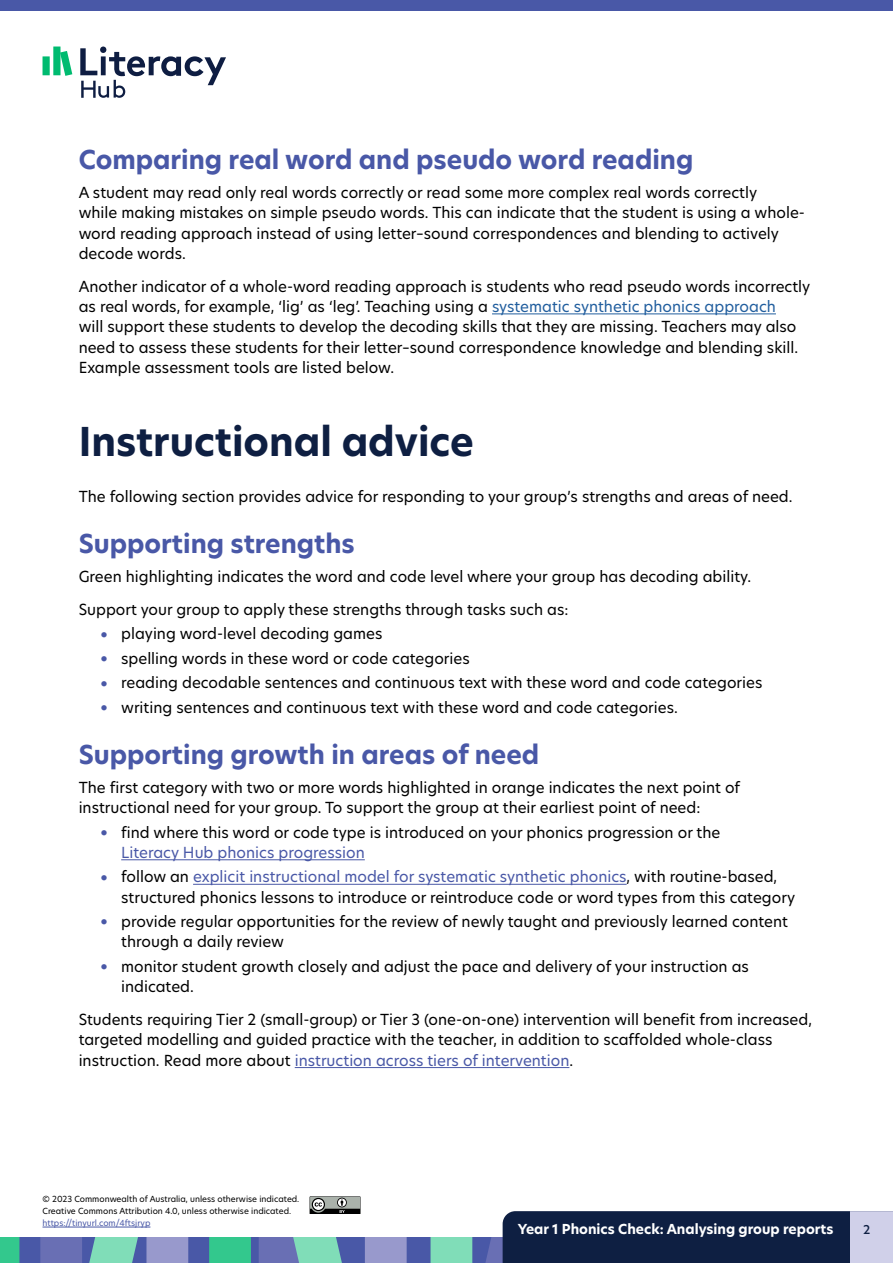
<style>
.page{position:relative;width:893px;height:1263px;background:#fff}
.page>*{position:absolute;margin:0;border:0;box-sizing:border-box;transform-origin:0 0}
.LH_H1_-_Teacher{font:700 39px "New Hero";color:#0e1f42}
.LH_H2___Teacher{font:700 25.5px "New Hero";color:#4958a7}
.LH_Body_-_Teacher{font:15px/20.2px "New Hero";color:#000}
.LH_Body_B4_Bullets___Teacher{font:15px/20.2px "New Hero";color:#000}
.t1{font:700 13.5px "New Hero";color:#fff}
.t2{font:500 12px "New Hero";color:#0e1f42}
.t3{font:8.25px/12px "New Hero";color:#000}
.t4{font:8.25px "New Hero";color:#4958a7}
.s1{color:#215e9e}
.s2{font-size:19.5px;color:#4958a7}
.s3{color:#4958a7}
</style>
<div class="page">
<div style="left:0;top:1237px;width:893px;height:26px;background:#4958a7"></div>
<svg style="left:0;top:1237px;width:19px;height:26px"></svg>
<svg style="left:209px;top:1237px;width:42px;height:26px"></svg>
<svg style="left:40px;top:1237px;width:148px;height:26px;background:#7897b9"></svg>
<svg style="left:259px;top:1237px;width:148px;height:26px"></svg>
<svg style="left:431px;top:1211px;width:419px;height:52px;background:#2b3e5c"></svg>
<div style="left:850px;top:1211px;width:43px;height:52px;background:#d0d0e9"></div>
<div style="left:0;top:0;width:893px;height:11px;background:#4958a7"></div>
<svg style="left:80px;top:47px;width:146px;height:51px"></svg>
<svg style="left:43px;top:47px;width:29px;height:29px"></svg>
<svg style="left:310px;top:1196px;width:51px;height:18px"></svg>
<hr style="left:43px;top:1227px;width:107px;height:1px;background:#4958a7">
<hr style="left:492px;top:313px;width:284px;height:1px;background:#215e9e">
<hr style="left:121px;top:859px;width:244px;height:1px;background:#4958a7">
<hr style="left:193px;top:884px;width:434px;height:1px;background:#4958a7">
<hr style="left:295px;top:1067px;width:274px;height:1px;background:#4958a7">
<p class="LH_H2___Teacher" style="left:79px;top:142px;width:616px">Comparing real word and pseudo word reading</p>
<p class="LH_Body_-_Teacher" style="left:79px;top:182px;width:728px">A student may read only real words correctly or read some more complex real words correctly<br>while making mistakes on simple pseudo words. This can indicate that the student is using a whole&shy;word reading approach instead of using letter–sound correspondences and blending to actively decode words.</p>
<p class="LH_Body_-_Teacher" style="left:79px;top:276px;width:733px">Another indicator of a whole-word reading approach is students who read pseudo words incorrectly as real words, for example, ‘lig’ as ‘leg’. Teaching using a <span class="s1">systematic synthetic phonics approach<br></span>will support these students to develop the decoding skills that they are missing. Teachers may also need to assess these students for their letter–sound correspondence knowledge and blending skill.<br>Example assessment tools are listed below.</p>
<h1 class="LH_H1_-_Teacher" style="left:79px;top:415px;width:397px">Instructional advice</h1>
<p class="LH_Body_-_Teacher" style="left:79px;top:486px;width:715px">The following section provides advice for responding to your group’s strengths and areas of need.</p>
<p class="LH_H2___Teacher" style="left:79px;top:526px;width:278px">Supporting strengths</p>
<p class="LH_Body_-_Teacher" style="left:79px;top:566px;width:674px">Green highlighting indicates the word and code level where your group has decoding ability.</p>
<p class="LH_Body_B4_Bullets___Teacher" style="left:79px;top:599px;width:491px">Support your group to apply these strengths through tasks such as:</p>
<p class="LH_Body_-_Teacher" style="left:100px;top:623px;width:284px"><span class="s2">•</span> playing word-level decoding games</p>
<p class="LH_Body_-_Teacher" style="left:100px;top:648px;width:371px"><span class="s2">•</span> spelling words in these word or code categories</p>
<p class="LH_Body_-_Teacher" style="left:100px;top:672px;width:664px"><span class="s2">•</span> reading decodable sentences and continuous text with these word and code categories</p>
<p class="LH_Body_-_Teacher" style="left:100px;top:697px;width:579px"><span class="s2">•</span> writing sentences and continuous text with these word and code categories.</p>
<p class="LH_H2___Teacher" style="left:79px;top:737px;width:462px">Supporting growth in areas of need</p>
<p class="LH_Body_B4_Bullets___Teacher" style="left:79px;top:777px;width:663px">The first category with two or more words highlighted in orange indicates the next point of instructional need for your group. To support the group at their earliest point of need:</p>
<p class="LH_Body_-_Teacher" style="left:121px;top:822px;width:601px;text-indent:-21px"><span class="s2">•</span> find where this word or code type is introduced on your phonics progression or the<br><span class="s3">Literacy Hub phonics progression</span></p>
<p class="LH_Body_-_Teacher" style="left:121px;top:866px;width:675px;text-indent:-21px"><span class="s2">•</span> follow an <span class="s3">explicit instructional model for systematic synthetic phonics</span>, with routine-based, structured phonics lessons to introduce or reintroduce code or word types from this category</p>
<p class="LH_Body_-_Teacher" style="left:121px;top:911px;width:668px;text-indent:-21px"><span class="s2">•</span> provide regular opportunities for the review of newly taught and previously learned content through a daily review</p>
<p class="LH_Body_-_Teacher" style="left:121px;top:956px;width:629px;text-indent:-21px"><span class="s2">•</span> monitor student growth closely and adjust the pace and delivery of your instruction as indicated.</p>
<p class="LH_Body_-_Teacher" style="left:79px;top:1009px;width:735px">Students requiring Tier 2 (small-group) or Tier 3 (one-on-one) intervention will benefit from increased, targeted modelling and guided practice with the teacher, in addition to scaffolded whole-class instruction. Read more about <span class="s3">instruction across tiers of intervention</span>.</p>
<p class="t3" style="left:43px;top:1193px;width:258px">© 2023 Commonwealth of Australia, unless otherwise indicated.<br>Creative Commons Attribution 4.0, unless otherwise indicated.</p>
<p class="t4" style="left:43px;top:1217px;width:109px">https://tinyurl.com/4ftsjryp</p>
<p class="t1" style="left:518px;top:1220px;width:317px">Year 1 Phonics Check: Analysing group reports</p>
<p class="t2" style="left:863px;top:1221px;width:9px">2</p>
</div>
